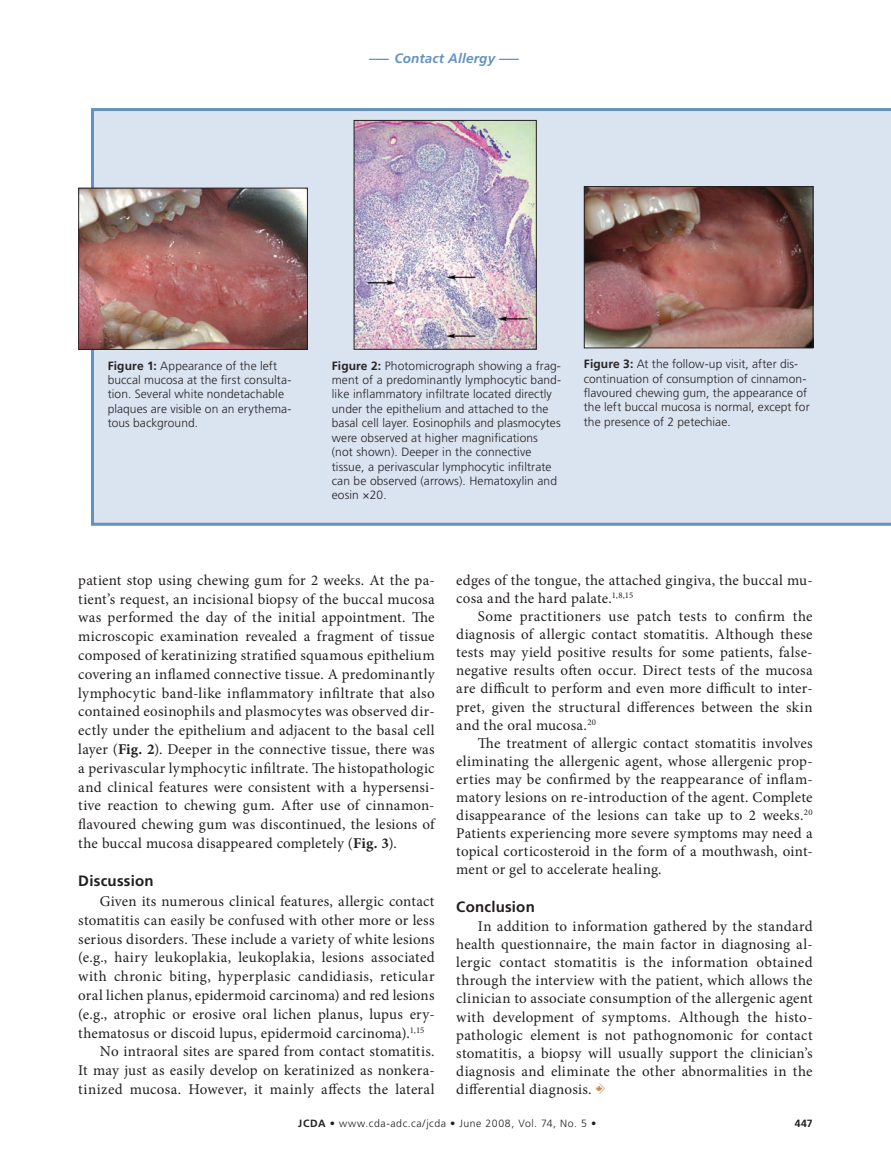
<style>
.page{position:relative;width:891px;height:1175px;background:#fff}
.page>*{position:absolute;margin:0;border:0;box-sizing:border-box;transform-origin:0 0}
.t1{font:15px/18.1px "Minion Pro";letter-spacing:.015em;color:#231f20;text-align:justify}
.t2{font:700 15px "Frutiger LT Std";letter-spacing:.015em;color:#231f20}
.t3{font:italic 700 13.5px "Frutiger LT Std";letter-spacing:.01em;color:#6392c1}
.t4{font:300 12px/14.4px "Frutiger LT Std";letter-spacing:.01em;color:#262324}
.t5{font:300 10.5px "Frutiger LT Std";letter-spacing:.055em;color:#231f20}
.t6{font:700 10.5px "Frutiger LT Std";color:#231f20}
.s1{font-weight:700}
.s2{font-family:"CDA";color:#c98c58}
</style>
<div class="page">
<div style="left:91px;top:108px;width:800px;height:418px;background:#dae3f0"></div>
<img style="left:80px;top:190px;width:226px;height:158px">
<div style="left:78px;top:188px;width:230px;height:162px;border:1px solid #231f20"></div>
<img style="left:356px;top:122px;width:179px;height:226px">
<div style="left:354px;top:120px;width:183px;height:230px;border:1px solid #231f20"></div>
<img style="left:586px;top:188px;width:225px;height:158px">
<div style="left:584px;top:186px;width:229px;height:162px;border:1px solid #231f20"></div>
<p class="t3" style="left:369px;top:50px;width:151px">––– Contact Allergy –––</p>
<p class="t4" style="left:108px;top:358px;width:185px"><span class="s1">Figure 1:</span> Appearance of the left buccal mucosa at the first consulta&shy;tion. Several white nondetachable plaques are visible on an erythema&shy;tous background.</p>
<p class="t4" style="left:332px;top:358px;width:231px"><span class="s1">Figure 2:</span> Photomicrograph showing a frag&shy;ment of a predominantly lymphocytic band&shy;like inflammatory infiltrate located directly under the epithelium and attached to the basal cell layer. Eosinophils and plasmocytes were observed at higher magnifications (not shown). Deeper in the connective tissue, a perivascular lymphocytic infiltrate can be observed (arrows). Hematoxylin and eosin ×20.</p>
<p class="t4" style="left:584px;top:357px;width:227px"><span class="s1">Figure 3:</span> At the follow-up visit, after dis&shy;continuation of consumption of cinnamon&shy;flavoured chewing gum, the appearance of the left buccal mucosa is normal, except for the presence of 2 petechiae.</p>
<p class="t1" style="left:78px;top:571px;width:358px;line-height:18.8px">patient stop using chewing gum for 2 weeks. At the pa&shy;tient’s request, an incisional biopsy of the buccal mucosa was performed the day of the initial appointment. The microscopic examination revealed a fragment of tissue composed of keratinizing stratified squamous epithelium covering an inflamed connective tissue. A predominantly lymphocytic band-like inflammatory infiltrate that also contained eosinophils and plasmocytes was observed dir&shy;ectly under the epithelium and adjacent to the basal cell layer (<span class="s1">Fig. 2</span>). Deeper in the connective tissue, there was a perivascular lymphocytic infiltrate. The histopathologic and clinical features were consistent with a hypersensi&shy;tive reaction to chewing gum. After use of cinnamon&shy;flavoured chewing gum was discontinued, the lesions of the buccal mucosa disappeared completely (<span class="s1">Fig. 3</span>).</p>
<p class="t2" style="left:78px;top:872px;width:77px">Discussion</p>
<p class="t1" style="left:100px;top:892px;width:336px">Given its numerous clinical features, allergic contact</p>
<p class="t1" style="left:78px;top:911px;width:358px">stomatitis can easily be confused with other more or less</p>
<p class="t1" style="left:78px;top:929px;width:358px">serious disorders. These include a variety of white lesions</p>
<p class="t1" style="left:78px;top:948px;width:358px">(e.g., hairy leukoplakia, leukoplakia, lesions associated</p>
<p class="t1" style="left:78px;top:967px;width:358px">with chronic biting, hyperplasic candidiasis, reticular</p>
<p class="t1" style="left:78px;top:986px;width:358px">oral lichen planus, epidermoid carcinoma) and red lesions</p>
<p class="t1" style="left:78px;top:1005px;width:358px">(e.g., atrophic or erosive oral lichen planus, lupus ery-</p>
<p class="t1" style="left:78px;top:1023px;width:348px">thematosus or discoid lupus, epidermoid carcinoma).<sup>1,15</sup></p>
<p class="t1" style="left:100px;top:1042px;width:336px">No intraoral sites are spared from contact stomatitis.</p>
<p class="t1" style="left:78px;top:1061px;width:358px">It may just as easily develop on keratinized as nonkera-</p>
<p class="t1" style="left:78px;top:1080px;width:358px">tinized mucosa. However, it mainly affects the lateral</p>
<p class="t1" style="left:456px;top:571px;width:358px">edges of the tongue, the attached gingiva, the buccal mu&shy;cosa and the hard palate.<sup>1,8,15</sup></p>
<p class="t1" style="left:456px;top:607px;width:358px;text-indent:22px">Some practitioners use patch tests to confirm the diagnosis of allergic contact stomatitis. Although these tests may yield positive results for some patients, false&shy;negative results often occur. Direct tests of the mucosa are difficult to perform and even more difficult to inter&shy;pret, given the structural differences between the skin and the oral mucosa.<sup>20</sup></p>
<p class="t1" style="left:456px;top:734px;width:358px;text-indent:22px">The treatment of allergic contact stomatitis involves eliminating the allergenic agent, whose allergenic prop&shy;erties may be confirmed by the reappearance of inflam&shy;matory lesions on re-introduction of the agent. Complete disappearance of the lesions can take up to 2 weeks.<sup>20<br></sup>Patients experiencing more severe symptoms may need a topical corticosteroid in the form of a mouthwash, oint&shy;ment or gel to accelerate healing.</p>
<p class="t2" style="left:456px;top:897px;width:80px">Conclusion</p>
<p class="t1" style="left:456px;top:917px;width:358px;text-indent:22px">In addition to information gathered by the standard health questionnaire, the main factor in diagnosing al&shy;lergic contact stomatitis is the information obtained through the interview with the patient, which allows the clinician to associate consumption of the allergenic agent with development of symptoms. Although the histo&shy;pathologic element is not pathognomonic for contact stomatitis, a biopsy will usually support the clinician’s diagnosis and eliminate the other abnormalities in the differential diagnosis. <span class="s2">a</span></p>
<p class="t5" style="left:298px;top:1117px;width:300px"><span class="s1">JCDA •</span> www.cda-adc.ca/jcda • June 2008, Vol. 74, No. 5 •</p>
<p class="t6" style="left:795px;top:1117px;width:19px">447</p>
</div>
